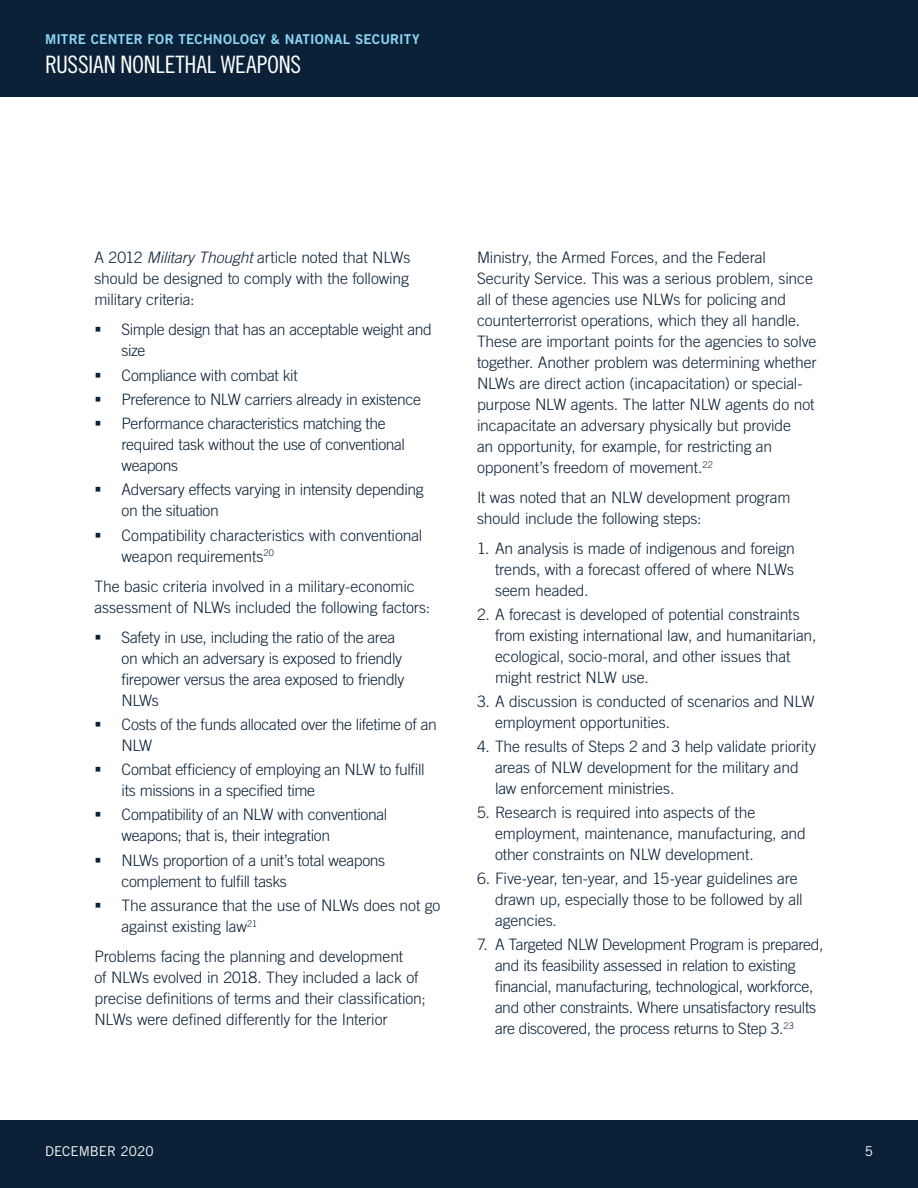
<style>
.page{position:relative;width:918px;height:1188px;background:#fff}
.page>*{position:absolute;margin:0;border:0;box-sizing:border-box;transform-origin:0 0}
.t1{font:24px "Trade Gothic LT Pro Cn 18";letter-spacing:-.01em;color:#fff}
.t2{font:300 15.75px/21px "Trade Gothic LT Pro";letter-spacing:-.015em;color:#0a2137}
.t3{font:13.5px "Trade Gothic LT Pro Bd 2";letter-spacing:.015em;color:#8dd7f7}
.t4{font:13.5px "Trade Gothic LT Pro";color:#fff}
.s1{font-style:italic}
</style>
<div class="page">
<div style="left:0;top:1120px;width:918px;height:68px;background:#0a2137"></div>
<div style="left:0;top:0;width:918px;height:97px;background:#0a2137"></div>
<p class="t3" style="left:45px;top:31px;width:376px">MITRE CENTER FOR TECHNOLOGY &amp; NATIONAL SECURITY</p>
<h1 class="t1" style="left:45px;top:50px;width:258px">RUSSIAN NONLETHAL WEAPONS</h1>
<p class="t2" style="left:94px;top:247px;width:317px;text-align:justify">A 2012 <span class="s1">Military Thought</span> article noted that NLWs should be designed to comply with the following military criteria:</p>
<p class="t2" style="left:122px;top:319px;width:312px">Simple design that has an acceptable weight and size</p>
<p class="t2" style="left:122px;top:363px;width:301px;line-height:24.3px">Compliance with combat kit<br>Preference to NLW carriers already in existence<br>Performance characteristics matching the</p>
<p class="t2" style="left:122px;top:434px;width:285px">required task without the use of conventional weapons</p>
<p class="t2" style="left:122px;top:479px;width:304px">Adversary effects varying in intensity depending on the situation</p>
<p class="t2" style="left:122px;top:524px;width:302px">Compatibility characteristics with conventional weapon requirements<sup>20</sup></p>
<p class="t2" style="left:94px;top:575px;width:337px">The basic criteria involved in a military-economic assessment of NLWs included the following factors:</p>
<p class="t2" style="left:122px;top:626px;width:284px">Safety in use, including the ratio of the area on which an adversary is exposed to friendly firepower versus the area exposed to friendly NLWs</p>
<p class="t2" style="left:122px;top:714px;width:317px">Costs of the funds allocated over the lifetime of an<br>NLW</p>
<p class="t2" style="left:122px;top:759px;width:305px">Combat efficiency of employing an NLW to fulfill its missions in a specified time</p>
<p class="t2" style="left:122px;top:804px;width:267px">Compatibility of an NLW with conventional weapons; that is, their integration</p>
<p class="t2" style="left:122px;top:849px;width:265px">NLWs proportion of a unit’s total weapons complement to fulfill tasks</p>
<p class="t2" style="left:122px;top:894px;width:320px">The assurance that the use of NLWs does not go against existing law<sup>21</sup></p>
<p class="t2" style="left:94px;top:945px;width:333px">Problems facing the planning and development<br>of NLWs evolved in 2018. They included a lack of precise definitions of terms and their classification; NLWs were defined differently for the Interior</p>
<p class="t2" style="left:477px;top:247px;width:341px">Ministry, the Armed Forces, and the Federal Security Service. This was a serious problem, since all of these agencies use NLWs for policing and counterterrorist operations, which they all handle.<br>These are important points for the agencies to solve together. Another problem was determining whether NLWs are direct action (incapacitation) or special&shy;purpose NLW agents. The latter NLW agents do not incapacitate an adversary physically but provide<br>an opportunity, for example, for restricting an opponent’s freedom of movement.<sup>22</sup></p>
<p class="t2" style="left:477px;top:487px;width:315px">It was noted that an NLW development program should include the following steps:</p>
<p class="t2" style="left:495px;top:538px;width:302px;text-align:justify;text-indent:-18px">1. An analysis is made of indigenous and foreign trends, with a forecast offered of where NLWs seem headed.</p>
<p class="t2" style="left:495px;top:604px;width:323px;text-indent:-18px">2. A forecast is developed of potential constraints from existing international law, and humanitarian, ecological, socio-moral, and other issues that might restrict NLW use.</p>
<p class="t2" style="left:495px;top:691px;width:321px;text-indent:-18px">3. A discussion is conducted of scenarios and NLW employment opportunities.</p>
<p class="t2" style="left:495px;top:736px;width:323px;text-indent:-18px">4. The results of Steps 2 and 3 help validate priority areas of NLW development for the military and law enforcement ministries.</p>
<p class="t2" style="left:495px;top:802px;width:312px;text-indent:-18px">5. Research is required into aspects of the employment, maintenance, manufacturing, and other constraints on NLW development.</p>
<p class="t2" style="left:495px;top:868px;width:309px;text-indent:-18px">6. Five-year, ten-year, and 15-year guidelines are drawn up, especially those to be followed by all agencies.</p>
<p class="t2" style="left:495px;top:934px;width:330px;text-indent:-18px">7. A Targeted NLW Development Program is prepared, and its feasibility assessed in relation to existing financial, manufacturing, technological, workforce, and other constraints. Where unsatisfactory results are discovered, the process returns to Step 3.<sup>23</sup></p>
<p class="t4" style="left:45px;top:1143px;width:110px">DECEMBER 2020</p>
<p class="t4" style="left:865px;top:1143px;width:10px">5</p>
</div>
